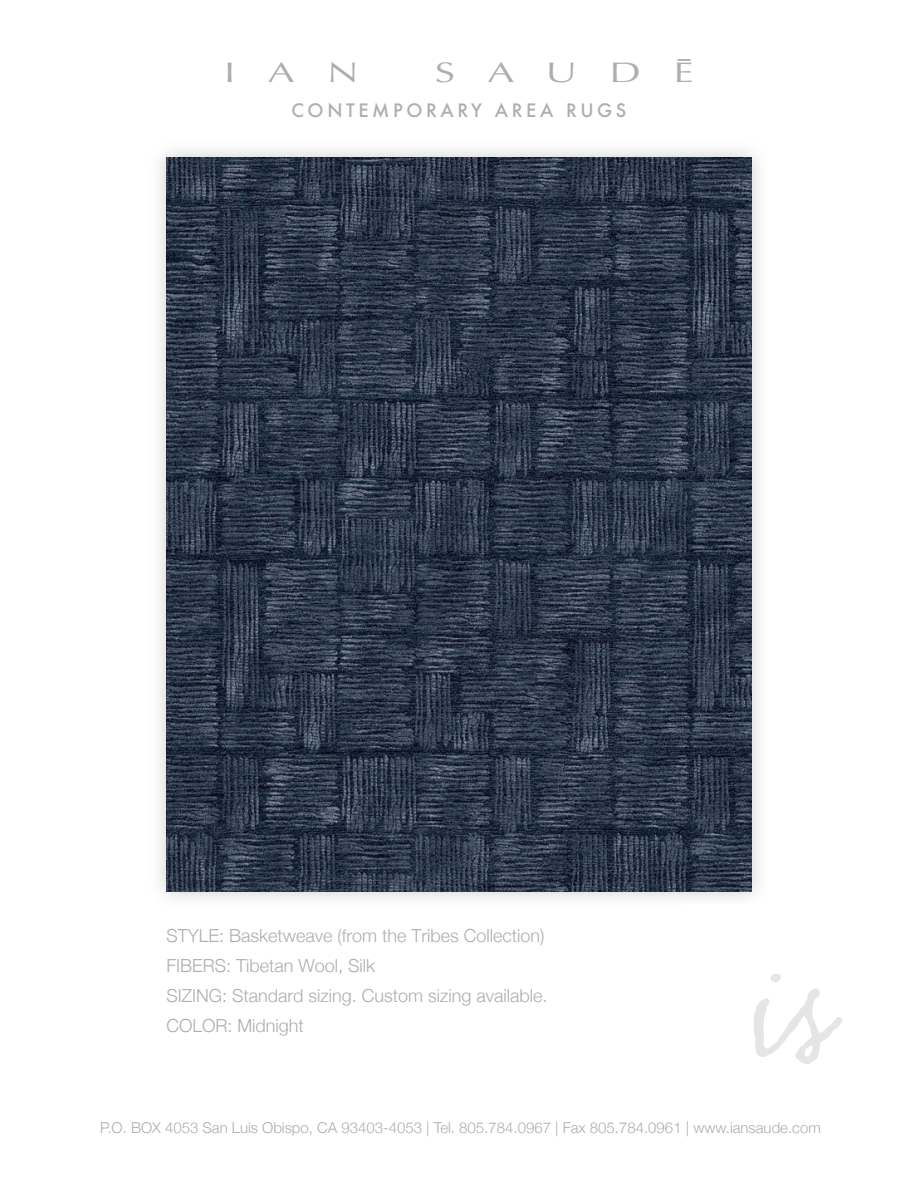
<style>
.page{position:relative;width:918px;height:1188px;background:#fff}
.page>*{position:absolute;margin:0;border:0;box-sizing:border-box;transform-origin:0 0}
.t1{font:28.35px "Optima";letter-spacing:.8em;color:#afadad;scale:1.43 1}
.t2{font:300 18px/30px "Helvetica Neue";color:#afadad}
.t3{font:500 18px "Futura";letter-spacing:.2em;color:#afadad}
.t4{font:300 15px "Helvetica Neue";color:#afadad}
</style>
<div class="page">
<div style="left:149px;top:140px;width:621px;height:769px;background:#bababa;opacity:.75"></div>
<img style="left:166px;top:158px;width:586px;height:733px">
<img style="left:684px;top:904px;width:86px;height:5px">
<svg style="left:770px;top:974px;width:11px;height:9px"></svg>
<svg style="left:754px;top:989px;width:88px;height:75px"></svg>
<svg style="left:678px;top:59px;width:12px;height:2px"></svg>
<p class="t1" style="left:224px;top:56px;width:96px">IAN</p>
<p class="t1" style="left:435px;top:56px;width:183px">SAUDE</p>
<p class="t3" style="left:292px;top:98px;width:336px">CONTEMPORARY AREA RUGS</p>
<p class="t2" style="left:166px;top:920px;width:383px">STYLE: Basketweave (from the Tribes Collection)<br>FIBERS: Tibetan Wool, Silk<br>SIZING: Standard sizing. Custom sizing available.<br>COLOR: Midnight</p>
<p class="t4" style="left:100px;top:1115px;width:722px">P.O. BOX 4053 San Luis Obispo, CA 93403-4053 | Tel. 805.784.0967 | Fax 805.784.0961 | www.iansaude.com</p>
</div>
